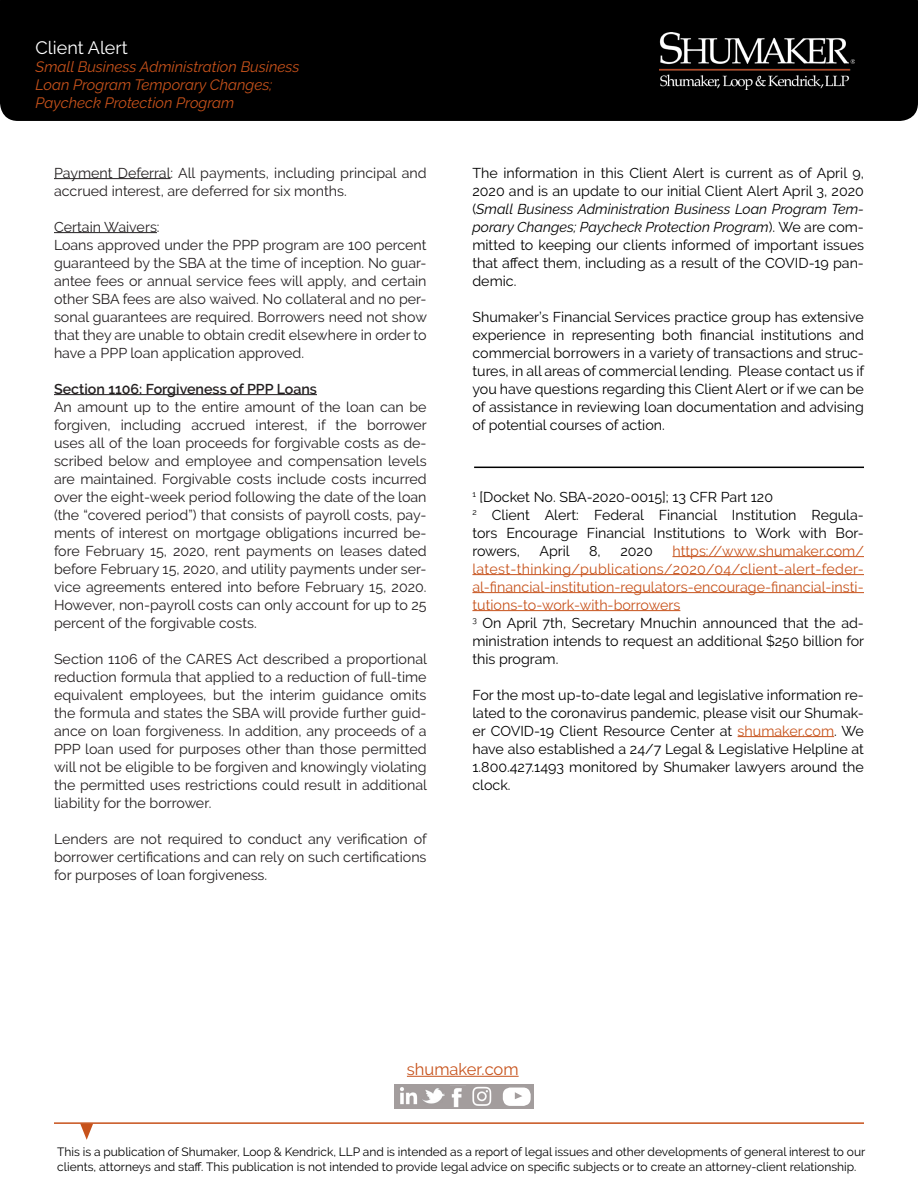
<style>
.page{position:relative;width:918px;height:1188px;background:#fff}
.page>*{position:absolute;margin:0;border:0;box-sizing:border-box;transform-origin:0 0}
.t1{font:18px "Raleway";color:#fff}
.t2{font:16.5px "Raleway";color:#c7521b}
.t3{font:italic 15px "Raleway";color:#c7521b}
.t4{font:14.25px/18px "Raleway";color:#231f20;text-align:justify}
.t5{font:14.25px/18px "Raleway";color:#000;text-align:justify}
.t6{font:14.25px/18px "Raleway";color:#c7521b;text-align:justify}
.t7{font:600 14.25px "Raleway";color:#231f20}
.t8{font:12px/15px "Raleway";color:#000}
.s1{font-style:italic}
.s2{color:#c7521b}
</style>
<div class="page">
<div style="left:0;top:0;width:918px;height:121px;background:#000"></div>
<img style="left:659px;top:32px;width:196px;height:57px">
<hr style="left:672px;top:556px;width:192px;height:1px;background:#c7521b">
<hr style="left:472px;top:574px;width:392px;height:1px;background:#c7521b">
<hr style="left:472px;top:592px;width:392px;height:1px;background:#c7521b">
<hr style="left:472px;top:610px;width:208px;height:1px;background:#c7521b">
<hr style="left:738px;top:736px;width:96px;height:1px;background:#c7521b">
<hr style="left:54px;top:178px;width:117px;height:1px;background:#231f20">
<hr style="left:54px;top:232px;width:103px;height:1px;background:#231f20">
<hr style="left:54px;top:394px;width:263px;height:1px;background:#231f20">
<hr style="left:54px;top:1122px;width:810px;height:2px;background:#c7521b">
<svg style="left:80px;top:1124px;width:13px;height:16px"></svg>
<hr style="left:407px;top:1076px;width:112px;height:1px;background:#c7521b">
<div style="left:394px;top:1084px;width:140px;height:25px;background:#a39d9d"></div>
<img style="left:400px;top:1087px;width:45px;height:18px">
<img style="left:451px;top:1088px;width:11px;height:20px">
<div style="left:503px;top:1088px;width:28px;height:18px;background:#fff;border-radius:8px"></div>
<svg style="left:515px;top:1092px;width:7px;height:7px"></svg>
<img style="left:472px;top:1086px;width:20px;height:20px">
<hr style="left:474px;top:467px;width:390px;height:1px;background:#000">
<p class="t1" style="left:36px;top:37px;width:94px">Client Alert</p>
<p class="t3" style="left:36px;top:58px;width:265px">Small Business Administration Business</p>
<p class="t3" style="left:36px;top:76px;width:238px">Loan Program Temporary Changes;</p>
<p class="t3" style="left:36px;top:94px;width:200px">Paycheck Protection Program</p>
<p class="t4" style="left:54px;top:163px;width:374px">Payment Deferral: All payments, including principal and accrued interest, are deferred for six months.</p>
<p class="t4" style="left:54px;top:217px;width:107px">Certain Waivers:</p>
<p class="t4" style="left:54px;top:235px;width:374px">Loans approved under the PPP program are 100 percent guaranteed by the SBA at the time of inception. No guar&shy;antee fees or annual service fees will apply, and certain other SBA fees are also waived. No collateral and no per&shy;sonal guarantees are required. Borrowers need not show that they are unable to obtain credit elsewhere in order to have a PPP loan application approved.</p>
<p class="t7" style="left:54px;top:380px;width:265px">Section 1106: Forgiveness of PPP Loans</p>
<p class="t4" style="left:54px;top:397px;width:374px">An amount up to the entire amount of the loan can be forgiven, including accrued interest, if the borrower uses all of the loan proceeds for forgivable costs as de&shy;scribed below and employee and compensation levels are maintained. Forgivable costs include costs incurred over the eight-week period following the date of the loan (the “covered period”) that consists of payroll costs, pay&shy;ments of interest on mortgage obligations incurred be&shy;fore February 15, 2020, rent payments on leases dated before February 15, 2020, and utility payments under ser&shy;vice agreements entered into before February 15, 2020.<br>However, non-payroll costs can only account for up to 25 percent of the forgivable costs.</p>
<p class="t4" style="left:54px;top:649px;width:375px">Section 1106 of the CARES Act described a proportional reduction formula that applied to a reduction of full-time equivalent employees, but the interim guidance omits the formula and states the SBA will provide further guid&shy;ance on loan forgiveness. In addition, any proceeds of a PPP loan used for purposes other than those permitted will not be eligible to be forgiven and knowingly violating the permitted uses restrictions could result in additional liability for the borrower.</p>
<p class="t4" style="left:54px;top:829px;width:374px">Lenders are not required to conduct any verification of borrower certifications and can rely on such certifications for purposes of loan forgiveness.</p>
<p class="t5" style="left:472px;top:163px;width:393px">The information in this Client Alert is current as of April 9, 2020 and is an update to our initial Client Alert April 3, 2020 (<span class="s1">Small Business Administration Business Loan Program Tem&shy;porary Changes; Paycheck Protection Program</span>). We are com&shy;mitted to keeping our clients informed of important issues that affect them, including as a result of the COVID-19 pan&shy;demic.</p>
<p class="t5" style="left:472px;top:307px;width:393px">Shumaker’s Financial Services practice group has extensive experience in representing both financial institutions and commercial borrowers in a variety of transactions and struc&shy;tures, in all areas of commercial lending. Please contact us if you have questions regarding this Client Alert or if we can be of assistance in reviewing loan documentation and advising of potential courses of action.</p>
<p class="t5" style="left:472px;top:487px;width:302px"><sup>1</sup> [Docket No. SBA-2020-0015]; 13 CFR Part 120</p>
<p class="t5" style="left:472px;top:505px;width:393px"><sup>2</sup> Client Alert: Federal Financial Institution Regula&shy;tors Encourage Financial Institutions to Work with Bor&shy;rowers,</p>
<p class="t6" style="left:472px;top:541px;width:393px;text-indent:200px">https://www.shumaker.com/ latest-thinking/publications/2020/04/client-alert-feder&shy;al-financial-institution-regulators-encourage-financial-insti&shy;tutions-to-work-with-borrowers</p>
<p class="t5" style="left:472px;top:613px;width:393px"><sup>3</sup> On April 7th, Secretary Mnuchin announced that the ad&shy;ministration intends to request an additional $250 billion for this program.</p>
<p class="t5" style="left:472px;top:685px;width:393px">For the most up-to-date legal and legislative information re&shy;lated to the coronavirus pandemic, please visit our Shumak&shy;er COVID-19 Client Resource Center at <span class="s2">shumaker.com</span>. We have also established a 24/7 Legal &amp; Legislative Helpline at 1.800.427.1493 monitored by Shumaker lawyers around the clock.</p>
<p class="t5" style="left:539px;top:541px;width:32px">April</p>
<p class="t5" style="left:589px;top:541px;width:13px">8,</p>
<p class="t5" style="left:620px;top:541px;width:34px">2020</p>
<p class="t2" style="left:407px;top:1060px;width:113px">shumaker.com</p>
<p class="t8" style="left:57px;top:1144px;width:810px">This is a publication of Shumaker, Loop &amp; Kendrick, LLP and is intended as a report of legal issues and other developments of general interest to our clients, attorneys and staff. This publication is not intended to provide legal advice on specific subjects or to create an attorney-client relationship.</p>
</div>
